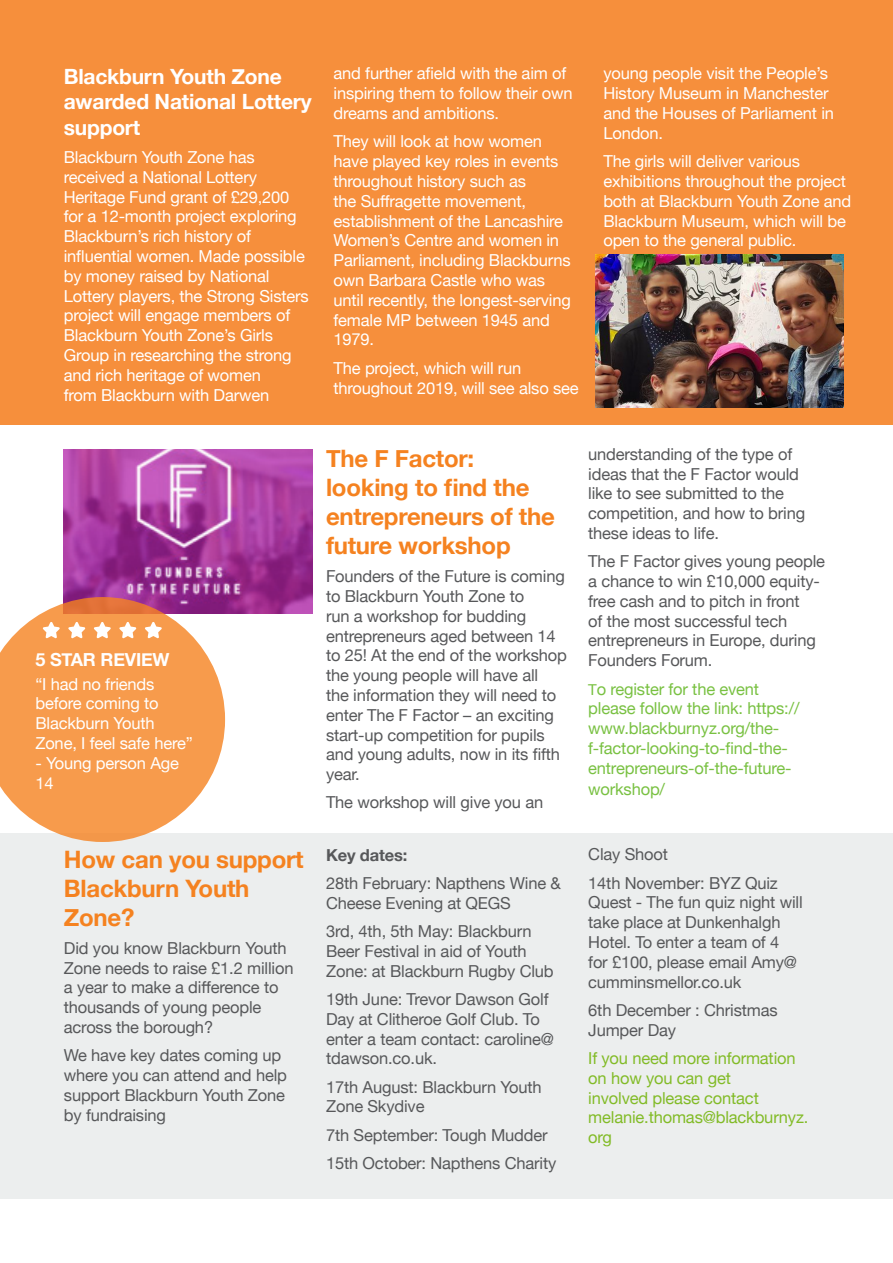
<style>
.page{position:relative;width:893px;height:1263px;background:#fff}
.page>*{position:absolute;margin:0;border:0;box-sizing:border-box;transform-origin:0 0}
.t1{font:700 24px/28.8px "Helvetica Neue";letter-spacing:-.01em;color:#f58220}
.t2{font:700 21px/25.2px "Helvetica Neue";letter-spacing:-.01em;color:#fff}
.t3{font:700 18px "Helvetica Neue";letter-spacing:-.01em;color:#fff}
.t4{font:16.5px/19.8px "Helvetica Neue";letter-spacing:-.01em;color:#57585a}
.t5{font:16.5px/19.8px "Helvetica Neue";letter-spacing:-.01em;color:#fff}
.t6{font:16.5px/19.8px "Helvetica Neue";letter-spacing:-.01em;color:#79c142}
.t7{font:16.5px/19.8px "Helvetica Neue";letter-spacing:-.01em;color:#82bb27}
.t8{font:700 16.5px "Helvetica Neue";letter-spacing:-.01em;color:#57585a}
.s1{font-size:15px}
</style>
<div class="page">
<div style="left:0;top:834px;width:893px;height:365px;background:#eceeee"></div>
<img style="left:64px;top:449px;width:248px;height:164px">
<svg style="left:0;top:597px;width:225px;height:245px;background:#f4a568"></svg>
<svg style="left:43px;top:622px;width:17px;height:16px"></svg>
<svg style="left:68px;top:622px;width:17px;height:16px"></svg>
<svg style="left:94px;top:622px;width:17px;height:16px"></svg>
<svg style="left:119px;top:622px;width:17px;height:16px"></svg>
<svg style="left:145px;top:622px;width:17px;height:16px"></svg>
<div style="left:0;top:0;width:893px;height:425px;background:#f68f3c"></div>
<img style="left:595px;top:255px;width:249px;height:153px">
<p class="t2" style="left:64px;top:65px;width:249px">Blackburn Youth Zone awarded National Lottery support</p>
<p class="t5" style="left:64px;top:148px;width:246px">Blackburn Youth Zone has received a National Lottery<br>Heritage Fund grant of £29,200 for a 12-month project exploring<br>Blackburn’s rich history of influential women. Made possible by money raised by National<br>Lottery players, the Strong Sisters project will engage members of<br>Blackburn Youth Zone’s Girls<br>Group in researching the strong and rich heritage of women<br>from Blackburn with Darwen</p>
<p class="t5" style="left:334px;top:65px;width:241px">and further afield with the aim of inspiring them to follow their own dreams and ambitions.</p>
<p class="t5" style="left:334px;top:133px;width:239px">They will look at how women have played key roles in events throughout history such as<br>the Suffragette movement, establishment of the Lancashire<br>Women’s Centre and women in<br>Parliament, including Blackburns own Barbara Castle who was until recently, the longest-serving female MP between 1945 and<br>1979.</p>
<p class="t5" style="left:334px;top:359px;width:247px">The project, which will run throughout 2019, will see also see</p>
<p class="t5" style="left:603px;top:65px;width:232px">young people visit the People’s<br>History Museum in Manchester and the Houses of Parliament in<br>London.</p>
<p class="t5" style="left:603px;top:152px;width:249px">The girls will deliver various exhibitions throughout the project both at Blackburn Youth Zone and<br>Blackburn Museum, which will be open to the general public.</p>
<p class="t3" style="left:35px;top:645px;width:136px">5 STAR REVIEW</p>
<p class="t5" style="left:35px;top:675px;width:159px">“I had no friends before coming to<br>Blackburn Youth<br>Zone, I feel safe here”</p>
<p class="t5" style="left:35px;top:754px;width:145px">- Young person Age<br>14</p>
<p class="t1" style="left:64px;top:846px;width:241px">How can you support<br>Blackburn Youth<br>Zone?</p>
<p class="t4" style="left:64px;top:939px;width:231px">Did you know Blackburn Youth<br>Zone needs to raise £1.2 million a year to make a difference to thousands of young people across the borough?</p>
<p class="t4" style="left:64px;top:1046px;width:225px">We have key dates coming up where you can attend and help support Blackburn Youth Zone by fundraising</p>
<p class="t1" style="left:326px;top:445px;width:230px">The F Factor: looking to find the entrepreneurs of the future workshop</p>
<p class="t4" style="left:326px;top:567px;width:242px">Founders of the Future is coming to Blackburn Youth Zone to<br>run a workshop for budding entrepreneurs aged between 14 to 25! At the end of the workshop the young people will have all<br>the information they will need to enter The F Factor – an exciting start-up competition for pupils and young adults, now in its fifth year.</p>
<p class="t4" style="left:326px;top:794px;width:219px">The workshop will give you an</p>
<p class="t8" style="left:326px;top:842px;width:83px">Key dates:</p>
<p class="t4" style="left:326px;top:874px;width:236px">28th February: Napthens Wine &amp;<br>Cheese Evening at QEGS</p>
<p class="t4" style="left:326px;top:922px;width:229px">3rd, 4th, 5th May: Blackburn<br>Beer Festival in aid of Youth<br>Zone: at Blackburn Rugby Club</p>
<p class="t4" style="left:326px;top:990px;width:229px">19th June: Trevor Dawson Golf<br>Day at Clitheroe Golf Club. To enter a team contact: caroline@ tdawson.co.uk.</p>
<p class="t4" style="left:326px;top:1078px;width:217px">17th August: Blackburn Youth<br>Zone Skydive</p>
<p class="t4" style="left:326px;top:1126px;width:223px">7th September: Tough Mudder</p>
<p class="t4" style="left:326px;top:1154px;width:232px">15th October: Napthens Charity</p>
<p class="t4" style="left:588px;top:445px;width:218px">understanding of the type of ideas that the F Factor would like to see submitted to the competition, and how to bring these ideas to life.</p>
<p class="t4" style="left:588px;top:552px;width:238px">The F Factor gives young people a chance to win £10,000 equity&shy;free cash and to pitch in front<br>of the most successful tech entrepreneurs in Europe, during<br>Founders Forum.</p>
<p class="t6" style="left:588px;top:680px;width:213px"><span class="s1">T</span>o register for the event please follow the link: https:// www.blackburnyz.org/the&shy;f-factor-looking-to-find-the&shy;entrepreneurs-of-the-future-</p>
<p class="t6" style="left:588px;top:780px;width:78px">workshop/</p>
<p class="t4" style="left:588px;top:845px;width:81px">Clay Shoot</p>
<p class="t4" style="left:588px;top:874px;width:216px">14th November: BYZ Quiz<br>Quest - The fun quiz night will take place at Dunkenhalgh<br>Hotel. To enter a team of 4 for £100, please email Amy@ cumminsmellor.co.uk</p>
<p class="t4" style="left:588px;top:1001px;width:191px">6th December : Christmas<br>Jumper Day</p>
<p class="t7" style="left:588px;top:1049px;width:222px">If you need more information on how you can get<br>involved please contact melanie.thomas@blackburnyz. org</p>
</div>
